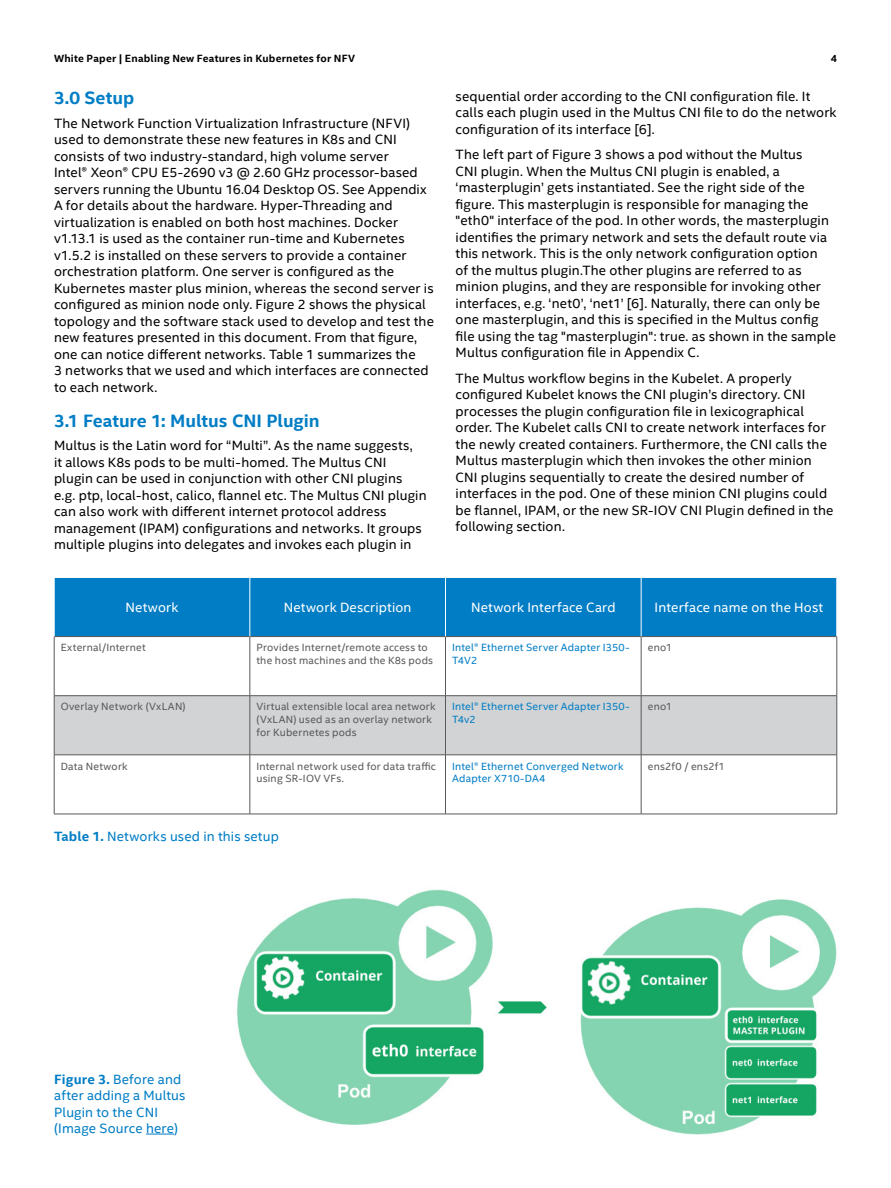
<style>
.page{position:relative;width:891px;height:1188px;background:#fff}
.page>*{position:absolute;margin:0;border:0;box-sizing:border-box;transform-origin:0 0}
.t1{font:700 18px "Intel Clear";color:#007dc5}
.t2{font:13.5px/16.5px "Intel Clear";letter-spacing:.01em;color:#000}
.t3{font:13.5px/16.5px "Intel Clear";letter-spacing:.01em;color:#007dc5}
.t4{font:13.5px "Intel Clear";letter-spacing:.015em;color:#fff}
.t5{font:10.5px/12.6px "Intel Clear";letter-spacing:.02em;color:#58595b}
.t6{font:10.5px/12.6px "Intel Clear";letter-spacing:.02em;color:#007dc5}
.t7{font:700 10.5px "Intel Clear";letter-spacing:.02em;color:#000}
.s1{font-weight:700}
</style>
<div class="page">
<div style="left:55px;top:578px;width:782px;height:58px;background:#007dc5"></div>
<div style="left:55px;top:696px;width:782px;height:59px;background:#d1d3d4"></div>
<hr style="left:54px;top:636px;width:196px;height:1px;background:#58595b">
<hr style="left:54px;top:637px;width:1px;height:59px;background:#58595b">
<hr style="left:250px;top:636px;width:196px;height:1px;background:#58595b">
<hr style="left:250px;top:637px;width:1px;height:59px;background:#58595b">
<hr style="left:446px;top:636px;width:195px;height:1px;background:#58595b">
<hr style="left:445px;top:637px;width:1px;height:59px;background:#58595b">
<hr style="left:641px;top:636px;width:196px;height:1px;background:#58595b">
<hr style="left:641px;top:637px;width:1px;height:59px;background:#58595b">
<hr style="left:837px;top:637px;width:1px;height:59px;background:#58595b">
<hr style="left:54px;top:695px;width:196px;height:1px;background:#58595b">
<hr style="left:54px;top:696px;width:1px;height:59px;background:#58595b">
<hr style="left:250px;top:695px;width:196px;height:1px;background:#58595b">
<hr style="left:250px;top:696px;width:1px;height:59px;background:#58595b">
<hr style="left:446px;top:695px;width:195px;height:1px;background:#58595b">
<hr style="left:445px;top:696px;width:1px;height:59px;background:#58595b">
<hr style="left:641px;top:695px;width:196px;height:1px;background:#58595b">
<hr style="left:641px;top:696px;width:1px;height:59px;background:#58595b">
<hr style="left:837px;top:696px;width:1px;height:59px;background:#58595b">
<hr style="left:54px;top:755px;width:196px;height:1px;background:#58595b">
<hr style="left:54px;top:755px;width:1px;height:59px;background:#58595b">
<hr style="left:250px;top:755px;width:196px;height:1px;background:#58595b">
<hr style="left:250px;top:755px;width:1px;height:59px;background:#58595b">
<hr style="left:446px;top:755px;width:195px;height:1px;background:#58595b">
<hr style="left:445px;top:755px;width:1px;height:59px;background:#58595b">
<hr style="left:641px;top:755px;width:196px;height:1px;background:#58595b">
<hr style="left:641px;top:755px;width:1px;height:59px;background:#58595b">
<hr style="left:837px;top:755px;width:1px;height:59px;background:#58595b">
<hr style="left:54px;top:814px;width:196px;height:1px;background:#58595b">
<hr style="left:250px;top:814px;width:196px;height:1px;background:#58595b">
<hr style="left:446px;top:814px;width:195px;height:1px;background:#58595b">
<hr style="left:641px;top:814px;width:196px;height:1px;background:#58595b">
<hr style="left:250px;top:578px;width:1px;height:58px;background:#fff">
<hr style="left:445px;top:578px;width:1px;height:58px;background:#fff">
<hr style="left:641px;top:578px;width:1px;height:58px;background:#fff">
<img style="left:237px;top:889px;width:600px;height:246px">
<svg style="left:146px;top:1134px;width:28px;height:1px"></svg>
<p class="t7" style="left:54px;top:51px;width:303px">White Paper | Enabling New Features in Kubernetes for NFV</p>
<p class="t7" style="left:831px;top:51px;width:8px">4</p>
<h1 class="t1" style="left:54px;top:86px;width:82px">3.0 Setup</h1>
<p class="t2" style="left:54px;top:114px;width:381px">The Network Function Virtualization Infrastructure (NFVI) used to demonstrate these new features in K8s and CNI consists of two industry-standard, high volume server<br>Intel® Xeon® CPU E5-2690 v3 @ 2.60 GHz processor-based servers running the Ubuntu 16.04 Desktop OS. See Appendix A for details about the hardware. Hyper-Threading and virtualization is enabled on both host machines. Docker v1.13.1 is used as the container run-time and Kubernetes v1.5.2 is installed on these servers to provide a container orchestration platform. One server is configured as the Kubernetes master plus minion, whereas the second server is configured as minion node only. Figure 2 shows the physical topology and the software stack used to develop and test the new features presented in this document. From that figure, one can notice different networks. Table 1 summarizes the<br>3 networks that we used and which interfaces are connected to each network.</p>
<h1 class="t1" style="left:54px;top:408px;width:267px">3.1 Feature 1: Multus CNI Plugin</h1>
<p class="t2" style="left:54px;top:437px;width:374px">Multus is the Latin word for “Multi”. As the name suggests,<br>it allows K8s pods to be multi-homed. The Multus CNI plugin can be used in conjunction with other CNI plugins e.g. ptp, local-host, calico, flannel etc. The Multus CNI plugin can also work with different internet protocol address management (IPAM) configurations and networks. It groups multiple plugins into delegates and invokes each plugin in</p>
<p class="t2" style="left:456px;top:88px;width:383px">sequential order according to the CNI configuration file. It calls each plugin used in the Multus CNI file to do the network configuration of its interface [6].</p>
<p class="t2" style="left:456px;top:146px;width:382px">The left part of Figure 3 shows a pod without the Multus<br>CNI plugin. When the Multus CNI plugin is enabled, a ‘masterplugin’ gets instantiated. See the right side of the figure. This masterplugin is responsible for managing the "eth0" interface of the pod. In other words, the masterplugin identifies the primary network and sets the default route via this network. This is the only network configuration option<br>of the multus plugin.The other plugins are referred to as minion plugins, and they are responsible for invoking other interfaces, e.g. ‘net0’, ‘net1’ [6]. Naturally, there can only be one masterplugin, and this is specified in the Multus config file using the tag "masterplugin": true. as shown in the sample Multus configuration file in Appendix C.</p>
<p class="t2" style="left:456px;top:369px;width:379px">The Multus workflow begins in the Kubelet. A properly configured Kubelet knows the CNI plugin’s directory. CNI processes the plugin configuration file in lexicographical order. The Kubelet calls CNI to create network interfaces for the newly created containers. Furthermore, the CNI calls the Multus masterplugin which then invokes the other minion CNI plugins sequentially to create the desired number of interfaces in the pod. One of these minion CNI plugins could be flannel, IPAM, or the new SR-IOV CNI Plugin defined in the following section.</p>
<p class="t4" style="left:126px;top:598px;width:55px">Network</p>
<p class="t4" style="left:284px;top:598px;width:129px">Network Description</p>
<p class="t4" style="left:471px;top:598px;width:146px">Network Interface Card</p>
<p class="t4" style="left:655px;top:598px;width:170px">Interface name on the Host</p>
<p class="t5" style="left:61px;top:641px;width:86px">External/Internet</p>
<p class="t5" style="left:256px;top:641px;width:178px">Provides Internet/remote access to the host machines and the K8s pods</p>
<p class="t6" style="left:452px;top:641px;width:179px">Intel® Ethernet Server Adapter I350-<br>T4V2</p>
<p class="t5" style="left:648px;top:641px;width:26px">eno1</p>
<p class="t5" style="left:61px;top:700px;width:126px">Overlay Network (VxLAN)</p>
<p class="t5" style="left:256px;top:700px;width:181px">Virtual extensible local area network (VxLAN) used as an overlay network for Kubernetes pods</p>
<p class="t6" style="left:452px;top:700px;width:179px">Intel® Ethernet Server Adapter I350-<br>T4v2</p>
<p class="t5" style="left:648px;top:700px;width:26px">eno1</p>
<p class="t5" style="left:61px;top:759px;width:68px">Data Network</p>
<p class="t5" style="left:256px;top:759px;width:181px">Internal network used for data traffic using SR-IOV VFs.</p>
<p class="t6" style="left:452px;top:759px;width:173px">Intel® Ethernet Converged Network<br>Adapter X710-DA4</p>
<p class="t5" style="left:648px;top:759px;width:79px">ens2f0 / ens2f1</p>
<p class="t3" style="left:54px;top:828px;width:226px"><span class="s1">Table 1.</span> Networks used in this setup</p>
<p class="t3" style="left:54px;top:1070px;width:133px"><span class="s1">Figure 3.</span> Before and after adding a Multus<br>Plugin to the CNI (Image Source here)</p>
</div>
